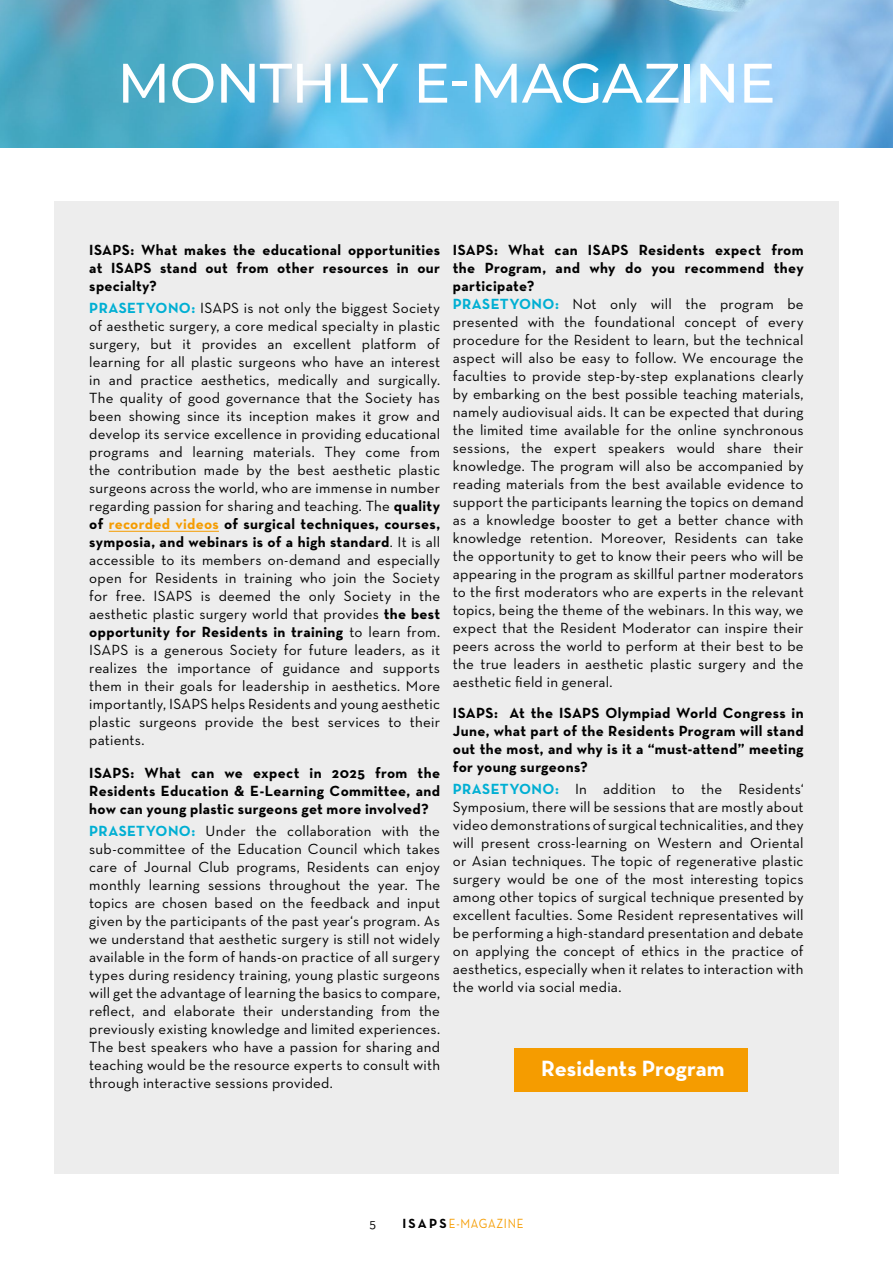
<style>
.page{position:relative;width:893px;height:1263px;background:#fff}
.page>*{position:absolute;margin:0;border:0;box-sizing:border-box;transform-origin:0 0}
.t1{font:500 55.5px "Montserrat";letter-spacing:-.02em;color:#fff}
.t2{font:700 22.5px "Neutra Text";color:#fff}
.t3{font:15px/18px "Neutra Text";letter-spacing:.015em;color:#000;text-align:justify}
.t4{font:700 15px/18px "Neutra Text";letter-spacing:.02em;color:#000;text-align:justify}
.t5{font:13.5px "Neutra Text";letter-spacing:.055em;color:#f59c00;scale:.86 1}
.t6{font:13.5px "Neutra Text";color:#000}
.s1{font-weight:700;color:#00afd3}
.s2{font-weight:700}
.s3{font-weight:700;color:#f59c00}
.s4{font-weight:700;color:#000}
</style>
<div class="page">
<img style="left:0;top:0;width:893px;height:148px">
<div style="left:54px;top:201px;width:785px;height:973px;background:#ededed"></div>
<hr style="left:109px;top:531px;width:110px;height:1px;background:#f59c00">
<div style="left:514px;top:1048px;width:234px;height:44px;background:#f59c00"></div>
<h1 class="t1" style="left:117px;top:44px;width:660px">MONTHLY E-MAGAZINE</h1>
<p class="t4" style="left:89px;top:241px;width:352px">ISAPS: What makes the educational opportunities at ISAPS stand out from other resources in our specialty?</p>
<p class="t3" style="left:89px;top:299px;width:352px"><span class="s1">PRASETYONO:</span> ISAPS is not only the biggest Society of aesthetic surgery, a core medical specialty in plastic surgery, but it provides an excellent platform of learning for all plastic surgeons who have an interest in and practice aesthetics, medically and surgically.<br>The quality of good governance that the Society has been showing since its inception makes it grow and develop its service excellence in providing educational programs and learning materials. They come from the contribution made by the best aesthetic plastic surgeons across the world, who are immense in number regarding passion for sharing and teaching. The <span class="s2">quality of</span> <span class="s3">recorded videos</span> <span class="s2">of surgical techniques, courses, symposia, and webinars is of a high standard</span>. It is all accessible to its members on-demand and especially open for Residents in training who join the Society for free. ISAPS is deemed the only Society in the aesthetic plastic surgery world that provides <span class="s2">the best opportunity for Residents in training</span> to learn from.<br>ISAPS is a generous Society for future leaders, as it realizes the importance of guidance and supports them in their goals for leadership in aesthetics. More importantly, ISAPS helps Residents and young aesthetic plastic surgeons provide the best services to their patients.</p>
<p class="t4" style="left:89px;top:763px;width:352px">ISAPS: What can we expect in 2025 from the Residents Education &amp; E-Learning Committee, and how can young plastic surgeons get more involved?</p>
<p class="t3" style="left:89px;top:822px;width:352px"><span class="s1">PRASETYONO:</span> Under the collaboration with the sub-committee of the Education Council which takes care of Journal Club programs, Residents can enjoy monthly learning sessions throughout the year. The topics are chosen based on the feedback and input given by the participants of the past year‘s program. As we understand that aesthetic surgery is still not widely available in the form of hands-on practice of all surgery types during residency training, young plastic surgeons will get the advantage of learning the basics to compare, reflect, and elaborate their understanding from the previously existing knowledge and limited experiences.<br>The best speakers who have a passion for sharing and teaching would be the resource experts to consult with through interactive sessions provided.</p>
<p class="t3" style="left:453px;top:241px;width:352px;text-align:left"><span class="s2">ISAPS: What can ISAPS Residents expect from the Program, and why do you recommend they participate?<br></span><span class="s1">PRASETYONO:</span> Not only will the program be presented with the foundational concept of every procedure for the Resident to learn, but the technical aspect will also be easy to follow. We encourage the faculties to provide step-by-step explanations clearly by embarking on the best possible teaching materials, namely audiovisual aids. It can be expected that during the limited time available for the online synchronous sessions, the expert speakers would share their knowledge. The program will also be accompanied by reading materials from the best available evidence to support the participants learning the topics on demand as a knowledge booster to get a better chance with knowledge retention. Moreover, Residents can take the opportunity to get to know their peers who will be appearing in the program as skillful partner moderators to the first moderators who are experts in the relevant topics, being the theme of the webinars. In this way, we expect that the Resident Moderator can inspire their peers across the world to perform at their best to be the true leaders in aesthetic plastic surgery and the aesthetic field in general.</p>
<p class="t4" style="left:453px;top:703px;width:352px">ISAPS: At the ISAPS Olympiad World Congress in June, what part of the Residents Program will stand out the most, and why is it a “must-attend” meeting for young surgeons?</p>
<p class="t3" style="left:453px;top:780px;width:352px"><span class="s1">PRASETYONO:</span> In addition to the Residents‘ Symposium, there will be sessions that are mostly about video demonstrations of surgical technicalities, and they will present cross-learning on Western and Oriental or Asian techniques. The topic of regenerative plastic surgery would be one of the most interesting topics among other topics of surgical technique presented by excellent faculties. Some Resident representatives will be performing a high-standard presentation and debate on applying the concept of ethics in the practice of aesthetics, especially when it relates to interaction with the world via social media.</p>
<h2 class="t2" style="left:541px;top:1054px;width:185px">Residents Program</h2>
<p class="t6" style="left:369px;top:1215px;width:8px">5</p>
<p class="t5" style="left:402px;top:1215px;width:142px"><span class="s4">ISAPS</span>E-MAGAZINE</p>
</div>
